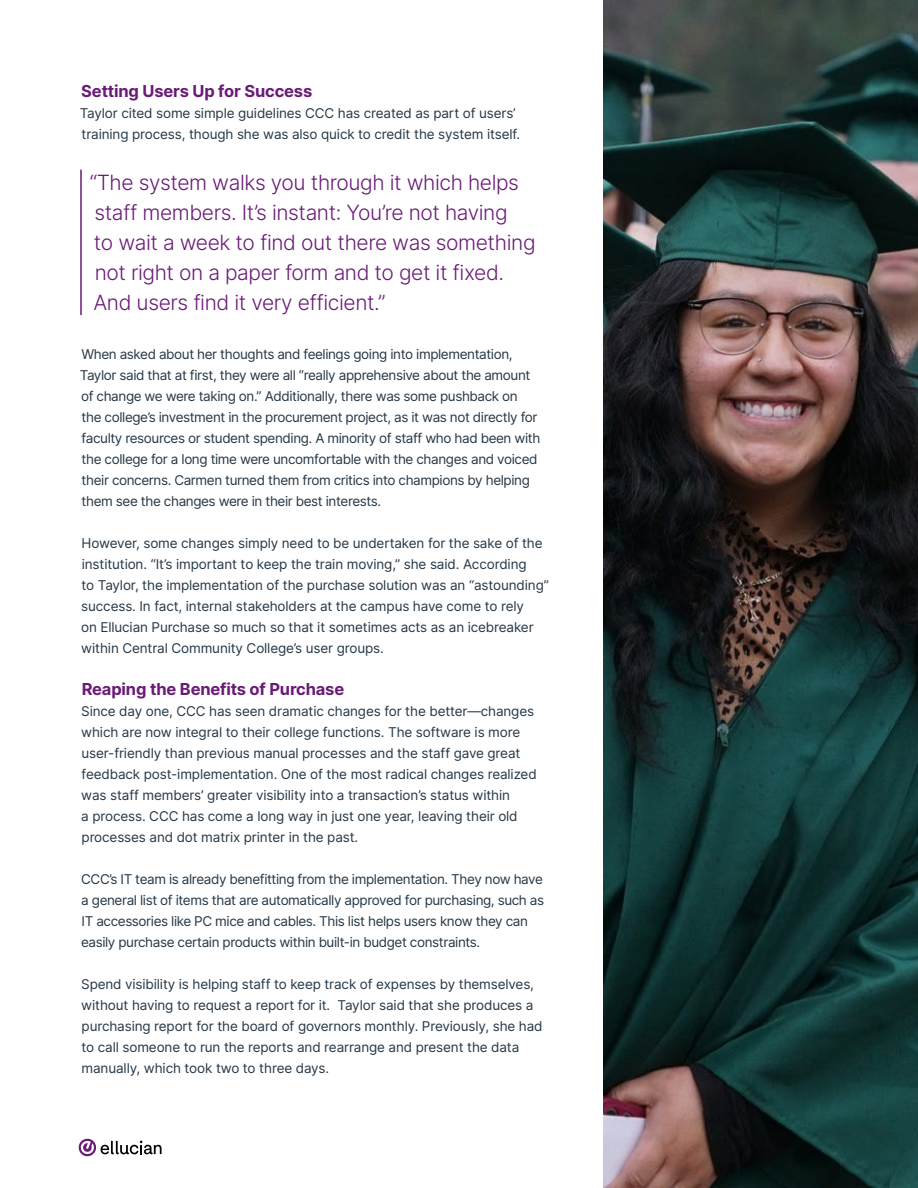
<style>
.page{position:relative;width:918px;height:1188px;background:#fff}
.page>*{position:absolute;margin:0;border:0;box-sizing:border-box;transform-origin:0 0}
.t1{font:300 21px/30px "Inter";letter-spacing:-.02em;color:#6a1b76}
.t2{font:700 16.5px "Inter";letter-spacing:-.01em;color:#6a1b76}
.t3{font:13.5px/21px "Inter";letter-spacing:-.01em;color:#253846}
.t4{font:13.5px/21px "Inter";letter-spacing:-.03em;color:#253846}
</style>
<div class="page">
<svg style="left:78px;top:1138px;width:84px;height:19px"></svg>
<img style="left:603px;top:0;width:315px;height:1188px">
<hr style="left:80px;top:170px;width:2px;height:145px;background:#6a1b76">
<p class="t2" style="left:81px;top:79px;width:232px">Setting Users Up for Success</p>
<p class="t3" style="left:80px;top:102px;width:442px">Taylor cited some simple guidelines CCC has created as part of users’ training process, though she was also quick to credit the system itself.</p>
<h1 class="t1" style="left:90px;top:167px;width:447px">“The system walks you through it which helps staff members. It’s instant: You’re not having<br>to wait a week to find out there was something not right on a paper form and to get it fixed.<br>And users find it very efficient.”</h1>
<p class="t4" style="left:80px;top:343px;width:462px">When asked about her thoughts and feelings going into implementation, Taylor said that at first, they were all “really apprehensive about the amount of change we were taking on.” Additionally, there was some pushback on<br>the college’s investment in the procurement project, as it was not directly for faculty resources or student spending. A minority of staff who had been with the college for a long time were uncomfortable with the changes and voiced their concerns. Carmen turned them from critics into champions by helping them see the changes were in their best interests.</p>
<p class="t3" style="left:81px;top:532px;width:469px">However, some changes simply need to be undertaken for the sake of the institution. “It’s important to keep the train moving,” she said. According<br>to Taylor, the implementation of the purchase solution was an “astounding” success. In fact, internal stakeholders at the campus have come to rely<br>on Ellucian Purchase so much so that it sometimes acts as an icebreaker within Central Community College’s user groups.</p>
<p class="t2" style="left:82px;top:677px;width:264px">Reaping the Benefits of Purchase</p>
<p class="t3" style="left:81px;top:700px;width:457px">Since day one, CCC has seen dramatic changes for the better—changes which are now integral to their college functions. The software is more user-friendly than previous manual processes and the staff gave great feedback post-implementation. One of the most radical changes realized was staff members’ greater visibility into a transaction’s status within<br>a process. CCC has come a long way in just one year, leaving their old processes and dot matrix printer in the past.</p>
<p class="t4" style="left:81px;top:868px;width:465px">CCC’s IT team is already benefitting from the implementation. They now have a general list of items that are automatically approved for purchasing, such as IT accessories like PC mice and cables. This list helps users know they can easily purchase certain products within built-in budget constraints.</p>
<p class="t3" style="left:81px;top:973px;width:463px">Spend visibility is helping staff to keep track of expenses by themselves, without having to request a report for it. Taylor said that she produces a purchasing report for the board of governors monthly. Previously, she had to call someone to run the reports and rearrange and present the data manually, which took two to three days.</p>
</div>
